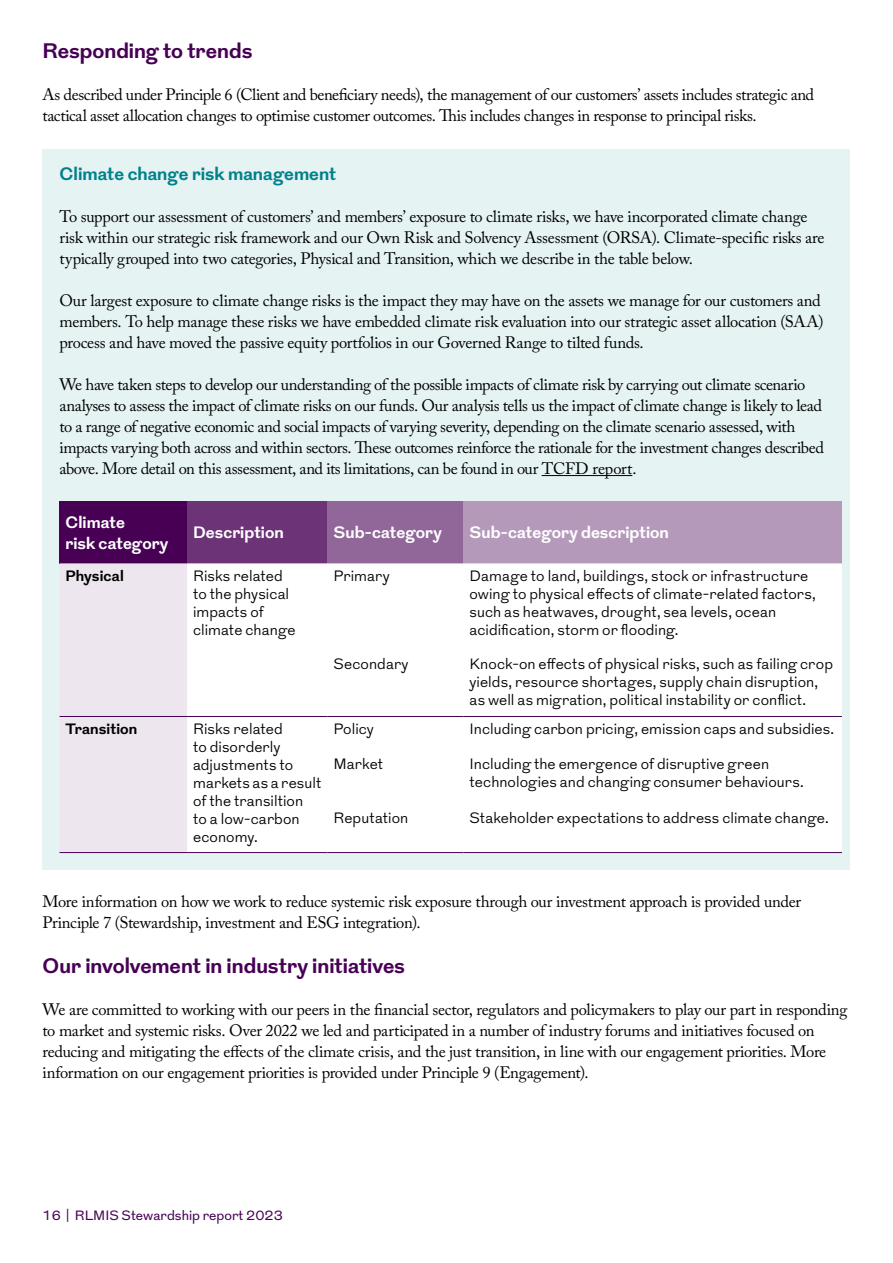
<style>
.page{position:relative;width:893px;height:1263px;background:#fff}
.page>*{position:absolute;margin:0;border:0;box-sizing:border-box;transform-origin:0 0}
.Subheading_1{font:700 21px "Grot";color:#470054}
.Subheading_2{font:700 18px "Grot";color:#00818a}
.Body_Text{font:16.5px/21px "Adobe Caslon Pro";letter-spacing:-.02em;color:#000}
.Text_in_a_Pbox{font:700 16.5px/21px "Grot";letter-spacing:.005em;color:#fff}
.Text_in_a_Pbox-2{font:300 15px/18px "Grot";letter-spacing:.005em;color:#000}
.Text_in_a_Pbox-3{font:700 15px "Grot";letter-spacing:.005em;color:#000}
.t1{font:13.5px "Grot";color:#470054}
</style>
<div class="page">
<div style="left:43px;top:149px;width:807px;height:721px;background:#e6f3f3"></div>
<hr style="left:542px;top:475px;width:90px;height:1px;background:#000">
<div style="left:60px;top:501px;width:127px;height:62px;background:#470054"></div>
<div style="left:187px;top:501px;width:140px;height:62px;background:#6c3376"></div>
<div style="left:327px;top:501px;width:136px;height:62px;background:#916698"></div>
<div style="left:463px;top:501px;width:379px;height:62px;background:#b599bb"></div>
<div style="left:60px;top:563px;width:127px;height:289px;background:#ede6ee"></div>
<div style="left:187px;top:563px;width:655px;height:289px;background:#fff"></div>
<hr style="left:60px;top:716px;width:127px;height:1px;background:#470054">
<hr style="left:187px;top:716px;width:140px;height:1px;background:#470054">
<hr style="left:327px;top:716px;width:136px;height:1px;background:#470054">
<hr style="left:463px;top:716px;width:379px;height:1px;background:#470054">
<hr style="left:60px;top:852px;width:127px;height:1px;background:#470054">
<hr style="left:187px;top:852px;width:140px;height:1px;background:#470054">
<hr style="left:327px;top:852px;width:136px;height:1px;background:#470054">
<hr style="left:463px;top:852px;width:379px;height:1px;background:#470054">
<h2 class="Subheading_1" style="left:43px;top:36px;width:211px">Responding to trends</h2>
<p class="Body_Text" style="left:43px;top:84px;width:773px">As described under Principle 6 (Client and beneficiary needs), the management of our customers’ assets includes strategic and tactical asset allocation changes to optimise customer outcomes. This includes changes in response to principal risks.</p>
<h3 class="Subheading_2" style="left:60px;top:161px;width:278px">Climate change risk management</h3>
<p class="Body_Text" style="left:60px;top:206px;width:767px">To support our assessment of customers’ and members’ exposure to climate risks, we have incorporated climate change risk within our strategic risk framework and our Own Risk and Solvency Assessment (ORSA). Climate-specific risks are typically grouped into two categories, Physical and Transition, which we describe in the table below.</p>
<p class="Body_Text" style="left:60px;top:290px;width:765px">Our largest exposure to climate change risks is the impact they may have on the assets we manage for our customers and members. To help manage these risks we have embedded climate risk evaluation into our strategic asset allocation (SAA) process and have moved the passive equity portfolios in our Governed Range to tilted funds.</p>
<p class="Body_Text" style="left:60px;top:374px;width:766px">We have taken steps to develop our understanding of the possible impacts of climate risk by carrying out climate scenario analyses to assess the impact of climate risks on our funds. Our analysis tells us the impact of climate change is likely to lead to a range of negative economic and social impacts of varying severity, depending on the climate scenario assessed, with impacts varying both across and within sectors. These outcomes reinforce the rationale for the investment changes described above. More detail on this assessment, and its limitations, can be found in our TCFD report.</p>
<p class="Text_in_a_Pbox" style="left:66px;top:513px;width:104px">Climate<br>risk category</p>
<p class="Text_in_a_Pbox" style="left:193px;top:523px;width:92px">Description</p>
<p class="Text_in_a_Pbox" style="left:333px;top:523px;width:110px">Sub-category</p>
<p class="Text_in_a_Pbox" style="left:469px;top:523px;width:201px">Sub-category description</p>
<p class="Text_in_a_Pbox-3" style="left:66px;top:565px;width:60px">Physical</p>
<p class="Text_in_a_Pbox-2" style="left:193px;top:567px;width:104px">Risks related to the physical impacts of climate change</p>
<p class="Text_in_a_Pbox-2" style="left:333px;top:567px;width:58px">Primary</p>
<p class="Text_in_a_Pbox-2" style="left:469px;top:567px;width:348px">Damage to land, buildings, stock or infrastructure owing to physical effects of climate-related factors, such as heatwaves, drought, sea levels, ocean acidification, storm or flooding.</p>
<p class="Text_in_a_Pbox-2" style="left:333px;top:655px;width:77px">Secondary</p>
<p class="Text_in_a_Pbox-2" style="left:469px;top:655px;width:365px">Knock-on effects of physical risks, such as failing crop yields, resource shortages, supply chain disruption, as well as migration, political instability or conflict.</p>
<p class="Text_in_a_Pbox-3" style="left:66px;top:718px;width:73px">Transition</p>
<p class="Text_in_a_Pbox-2" style="left:193px;top:720px;width:130px">Risks related<br>to disorderly adjustments to markets as a result of the transiltion<br>to a low-carbon economy.</p>
<p class="Text_in_a_Pbox-2" style="left:333px;top:720px;width:42px">Policy</p>
<p class="Text_in_a_Pbox-2" style="left:469px;top:720px;width:366px">Including carbon pricing, emission caps and subsidies.</p>
<p class="Text_in_a_Pbox-2" style="left:333px;top:756px;width:51px">Market</p>
<p class="Text_in_a_Pbox-2" style="left:469px;top:756px;width:336px">Including the emergence of disruptive green technologies and changing consumer behaviours.</p>
<p class="Text_in_a_Pbox-2" style="left:333px;top:809px;width:76px">Reputation</p>
<p class="Text_in_a_Pbox-2" style="left:469px;top:809px;width:361px">Stakeholder expectations to address climate change.</p>
<p class="Body_Text" style="left:43px;top:891px;width:760px">More information on how we work to reduce systemic risk exposure through our investment approach is provided under<br>Principle 7 (Stewardship, investment and ESG integration).</p>
<h2 class="Subheading_1" style="left:43px;top:951px;width:364px">Our involvement in industry initiatives</h2>
<p class="Body_Text" style="left:43px;top:999px;width:806px">We are committed to working with our peers in the financial sector, regulators and policymakers to play our part in responding to market and systemic risks. Over 2022 we led and participated in a number of industry forums and initiatives focused on reducing and mitigating the effects of the climate crisis, and the just transition, in line with our engagement priorities. More information on our engagement priorities is provided under Principle 9 (Engagement).</p>
<p class="t1" style="left:43px;top:1207px;width:242px">16 | RLMIS Stewardship report 2023</p>
</div>
